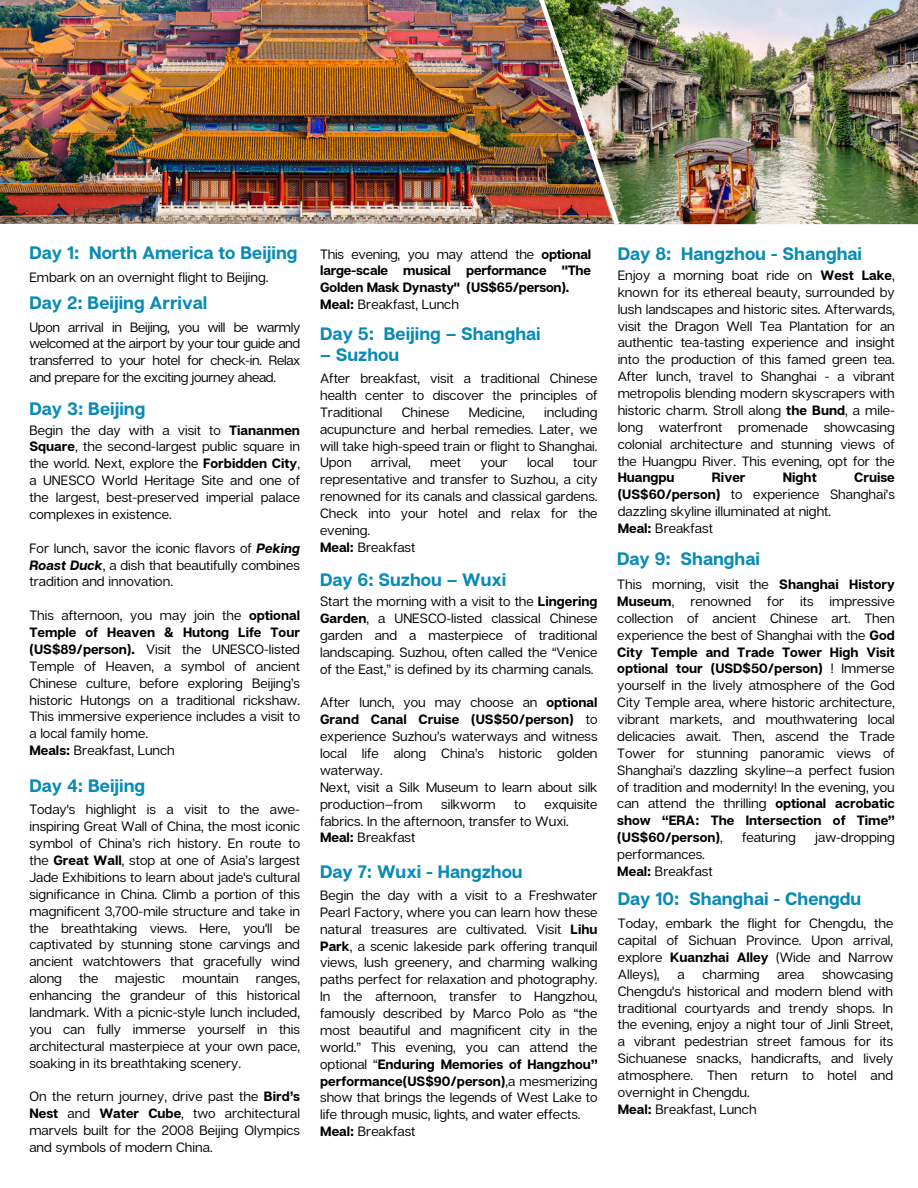
<style>
.page{position:relative;width:918px;height:1188px;background:#fff}
.page>*{position:absolute;margin:0;border:0;box-sizing:border-box;transform-origin:0 0}
.t1{font:700 18px "Articulat CF";color:#088bb4}
.t2{font:13.5px/16.8px "Articulat CF";color:#000;text-align:justify}
.t3{font:700 13.5px/16.8px "Articulat CF";letter-spacing:-.015em;color:#000;text-align:justify}
.s1{font-weight:700}
.s2{font-weight:700;font-style:italic}
.s3{font-weight:400}
</style>
<div class="page">
<img style="left:0;top:0;width:535px;height:224px">
<img style="left:623px;top:0;width:295px;height:224px">
<img style="left:535px;top:0;width:88px;height:225px">
<p class="t1" style="left:29px;top:242px;width:270px">Day 1: North America to Beijing</p>
<p class="t2" style="left:29px;top:268px;width:241px">Embark on an overnight flight to Beijing.</p>
<p class="t1" style="left:29px;top:292px;width:180px">Day 2: Beijing Arrival</p>
<p class="t2" style="left:29px;top:318px;width:272px">Upon arrival in Beijing, you will be warmly welcomed at the airport by your tour guide and transferred to your hotel for check-in. Relax and prepare for the exciting journey ahead.</p>
<h1 class="t1" style="left:29px;top:397px;width:117px">Day 3: Beijing</h1>
<p class="t2" style="left:29px;top:421px;width:272px">Begin the day with a visit to <span class="s1">Tiananmen Square</span>, the second-largest public square in the world. Next, explore the <span class="s1">Forbidden City</span>, a UNESCO World Heritage Site and one of the largest, best-preserved imperial palace complexes in existence.</p>
<h1 class="t2" style="left:29px;top:539px;width:272px">For lunch, savor the iconic flavors of <span class="s2">Peking Roast Duck</span>, a dish that beautifully combines tradition and innovation.</h1>
<p class="t2" style="left:29px;top:607px;width:272px">This afternoon, you may join the <span class="s1">optional Temple of Heaven &amp; Hutong Life Tour (US$89/person).</span> Visit the UNESCO-listed Temple of Heaven, a symbol of ancient Chinese culture, before exploring Beijing’s historic Hutongs on a traditional rickshaw.<br>This immersive experience includes a visit to a local family home.</p>
<h1 class="t2" style="left:29px;top:742px;width:147px"><span class="s1">Meals:</span> Breakfast, Lunch</h1>
<p class="t1" style="left:29px;top:774px;width:117px">Day 4: Beijing</p>
<p class="t2" style="left:29px;top:801px;width:272px">Today's highlight is a visit to the awe&shy;inspiring Great Wall of China, the most iconic symbol of China’s rich history. En route to the <span class="s1">Great Wall</span>, stop at one of Asia’s largest Jade Exhibitions to learn about jade's cultural significance in China. Climb a portion of this magnificent 3,700-mile structure and take in the breathtaking views. Here, you'll be captivated by stunning stone carvings and ancient watchtowers that gracefully wind along</p>
<p class="t2" style="left:79px;top:970px;width:21px">the</p>
<p class="t2" style="left:115px;top:970px;width:52px">majestic</p>
<p class="t2" style="left:182px;top:970px;width:58px">mountain</p>
<p class="t2" style="left:29px;top:970px;width:272px;text-indent:227px">ranges, enhancing the grandeur of this historical landmark. With a picnic-style lunch included, you can fully immerse yourself in this architectural masterpiece at your own pace, soaking in its breathtaking scenery.</p>
<h1 class="t2" style="left:29px;top:1088px;width:272px">On the return journey, drive past the <span class="s1">Bird’s Nest</span> and <span class="s1">Water Cube</span>, two architectural marvels built for the 2008 Beijing Olympics and symbols of modern China.</h1>
<p class="t3" style="left:320px;top:245px;width:272px"><span class="s3">This evening, you may attend the</span> optional large-scale musical performance "The Golden Mask Dynasty" (US$65/person).</p>
<h1 class="t2" style="left:320px;top:296px;width:140px"><span class="s1">Meal:</span> Breakfast, Lunch</h1>
<p class="t1" style="left:320px;top:323px;width:222px">Day 5: Beijing – Shanghai</p>
<p class="t1" style="left:320px;top:343px;width:81px">– Suzhou</p>
<p class="t2" style="left:320px;top:370px;width:279px">After breakfast, visit a traditional Chinese health center to discover the principles of Traditional</p>
<p class="t2" style="left:320px;top:403px;width:279px;text-indent:224px">including acupuncture and herbal remedies. Later, we will take high-speed train or flight to Shanghai.<br>Upon</p>
<p class="t2" style="left:402px;top:403px;width:49px">Chinese</p>
<p class="t2" style="left:469px;top:403px;width:58px">Medicine,</p>
<p class="t2" style="left:371px;top:454px;width:42px">arrival,</p>
<p class="t2" style="left:430px;top:454px;width:33px">meet</p>
<p class="t2" style="left:480px;top:454px;width:29px">your</p>
<p class="t2" style="left:527px;top:454px;width:28px">local</p>
<p class="t2" style="left:320px;top:454px;width:279px;text-indent:253px">tour representative and transfer to Suzhou, a city renowned for its canals and classical gardens.<br>Check into your hotel and relax for the evening.</p>
<h1 class="t2" style="left:320px;top:538px;width:97px"><span class="s1">Meal:</span> Breakfast</h1>
<p class="t1" style="left:320px;top:569px;width:188px">Day 6: Suzhou – Wuxi</p>
<p class="t2" style="left:320px;top:593px;width:279px">Start the morning with a visit to the <span class="s1">Lingering Garden</span>, a UNESCO-listed classical Chinese garden and a masterpiece of traditional landscaping. Suzhou, often called the “Venice of the East,” is defined by its charming canals.</p>
<h1 class="t2" style="left:320px;top:694px;width:279px">After lunch, you may choose an <span class="s1">optional Grand Canal Cruise (US$50/person)</span> to experience Suzhou’s waterways and witness local life along China’s historic golden waterway.</h1>
<p class="t2" style="left:320px;top:778px;width:279px">Next, visit a Silk Museum to learn about silk production—from</p>
<p class="t2" style="left:320px;top:795px;width:279px;text-indent:224px">exquisite fabrics. In the afternoon, transfer to Wuxi.</p>
<p class="t2" style="left:320px;top:829px;width:97px"><span class="s1">Meal:</span> Breakfast</p>
<p class="t2" style="left:441px;top:795px;width:56px">silkworm</p>
<p class="t2" style="left:514px;top:795px;width:13px">to</p>
<p class="t1" style="left:320px;top:860px;width:204px">Day 7: Wuxi - Hangzhou</p>
<p class="t2" style="left:320px;top:886px;width:279px">Begin the day with a visit to a Freshwater Pearl Factory, where you can learn how these natural treasures are cultivated. Visit <span class="s1">Lihu Park</span>, a scenic lakeside park offering tranquil views, lush greenery, and charming walking paths perfect for relaxation and photography.<br>In the afternoon, transfer to Hangzhou, famously described by Marco Polo as “the most beautiful and magnificent city in the world.” This evening, you can attend the optional “<span class="s1">Enduring Memories of Hangzhou” performance(US$90/person)</span>,a mesmerizing show that brings the legends of West Lake to life through music, lights, and water effects.</p>
<p class="t2" style="left:320px;top:1123px;width:97px"><span class="s1">Meal:</span> Breakfast</p>
<p class="t1" style="left:618px;top:242px;width:246px">Day 8: Hangzhou - Shanghai</p>
<h1 class="t2" style="left:618px;top:266px;width:279px">Enjoy a morning boat ride on <span class="s1">West Lake</span>, known for its ethereal beauty, surrounded by lush landscapes and historic sites. Afterwards, visit the Dragon Well Tea Plantation for an authentic tea-tasting experience and insight into the production of this famed green tea.<br>After lunch, travel to Shanghai - a vibrant metropolis blending modern skyscrapers with historic charm. Stroll along <span class="s1">the Bund</span>, a mile&shy;long waterfront promenade showcasing colonial architecture and stunning views of the Huangpu River. This evening, opt for the <span class="s1">Huangpu</span></h1>
<h1 class="t2" style="left:618px;top:469px;width:279px;text-indent:237px"><span class="s1">Cruise (US$60/person)</span> to experience Shanghai’s dazzling skyline illuminated at night.</h1>
<p class="t2" style="left:618px;top:520px;width:97px"><span class="s1">Meal:</span> Breakfast</p>
<p class="t1" style="left:617px;top:548px;width:144px">Day 9: Shanghai</p>
<h1 class="t2" style="left:617px;top:576px;width:279px">This morning, visit the <span class="s1">Shanghai History Museum</span>, renowned for its impressive collection of ancient Chinese art. Then experience the best of Shanghai with the <span class="s1">God City Temple and Trade Tower High Visit optional tour (USD$50/person)</span> ! Immerse yourself in the lively atmosphere of the God City Temple area, where historic architecture, vibrant markets, and mouthwatering local delicacies await. Then, ascend the Trade Tower for stunning panoramic views of Shanghai’s dazzling skyline—a perfect fusion of tradition and modernity! In the evening, you can attend the thrilling <span class="s1">optional acrobatic show “ERA: The Intersection of Time” (US$60/person)</span>,</h1>
<h1 class="t3" style="left:712px;top:469px;width:35px">River</h1>
<h1 class="t3" style="left:783px;top:469px;width:36px">Night</h1>
<h1 class="t2" style="left:742px;top:829px;width:55px">featuring</h1>
<h1 class="t2" style="left:815px;top:829px;width:81px">jaw-dropping</h1>
<h1 class="t2" style="left:617px;top:846px;width:89px">performances.</h1>
<p class="t2" style="left:617px;top:862px;width:97px"><span class="s1">Meal:</span> Breakfast</p>
<p class="t1" style="left:618px;top:887px;width:245px">Day 10: Shanghai - Chengdu</p>
<p class="t2" style="left:618px;top:915px;width:277px">Today, embark the flight for Chengdu, the capital of Sichuan Province. Upon arrival, explore <span class="s1">Kuanzhai Alley</span> (Wide and Narrow Alleys),</p>
<p class="t2" style="left:618px;top:965px;width:277px;text-indent:204px">showcasing Chengdu's historical and modern blend with traditional courtyards and trendy shops. In the evening, enjoy a night tour of Jinli Street, a vibrant pedestrian street famous for its Sichuanese snacks, handicrafts, and lively atmosphere. Then return to hotel and overnight in Chengdu.</p>
<h1 class="t2" style="left:618px;top:1100px;width:140px"><span class="s1">Meal:</span> Breakfast, Lunch</h1>
<p class="t2" style="left:677px;top:965px;width:9px">a</p>
<p class="t2" style="left:702px;top:965px;width:59px">charming</p>
<p class="t2" style="left:777px;top:965px;width:28px">area</p>
</div>
